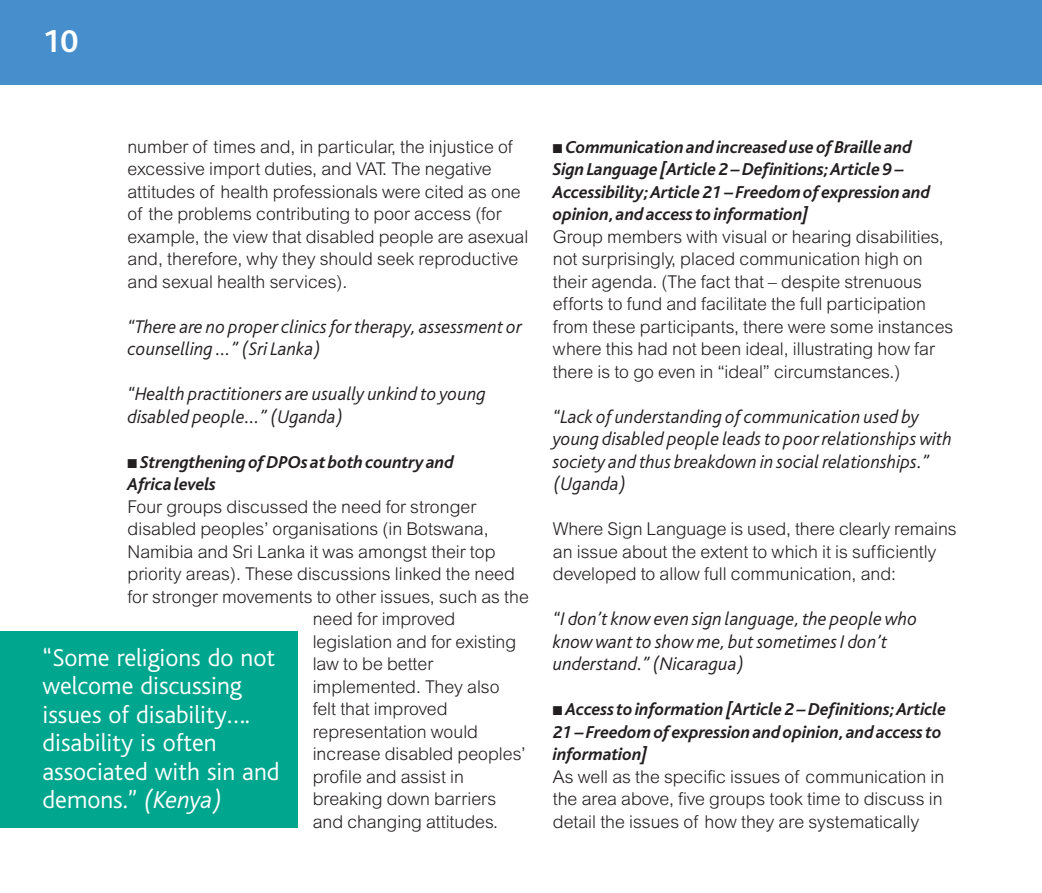
<style>
.page{position:relative;width:1042px;height:893px;background:#fff}
.page>*{position:absolute;margin:0;border:0;box-sizing:border-box;transform-origin:0 0}
.t1{font:700 33px "Bliss";color:#fff}
.t2{font:300 25.5px/28.5px "Bliss";color:#fff}
.t3{font:italic 300 19.2px/22.5px "Bliss";color:#231f20}
.t4{font:italic 700 18px/22.5px "Bliss";letter-spacing:-.005em;color:#231f20}
.t5{font:300 17.7px/22.5px "Arial";color:#231f20}
.s1{font-style:italic}
</style>
<div class="page">
<div style="left:0;top:0;width:1042px;height:85px;background:#468fcc"></div>
<div style="left:0;top:631px;width:298px;height:197px;background:#00a78e"></div>
<h1 class="t1" style="left:43px;top:28px;width:37px">10</h1>
<p class="t5" style="left:128px;top:137px;width:402px">number of times and, in particular, the injustice of excessive import duties, and VAT. The negative attitudes of health professionals were cited as one of the problems contributing to poor access (for example, the view that disabled people are asexual and, therefore, why they should seek reproductive and sexual health services).</p>
<p class="t3" style="left:128px;top:317px;width:396px">“There are no proper clinics for therapy, assessment or counselling …” (Sri Lanka)</p>
<p class="t3" style="left:128px;top:384px;width:360px">“Health practitioners are usually unkind to young disabled people…” (Uganda)</p>
<p class="t4" style="left:128px;top:452px;width:328px">■ Strengthening of DPOs at both country and<br>Africa levels</p>
<p class="t5" style="left:128px;top:497px;width:350px">Four groups discussed the need for stronger</p>
<p class="t5" style="left:128px;top:520px;width:362px">disabled peoples’ organisations (in Botswana,</p>
<p class="t5" style="left:128px;top:542px;width:369px">Namibia and Sri Lanka it was amongst their top</p>
<p class="t5" style="left:128px;top:565px;width:389px">priority areas). These discussions linked the need</p>
<p class="t5" style="left:128px;top:587px;width:403px">for stronger movements to other issues, such as the</p>
<p class="t5" style="left:313px;top:610px;width:144px">need for improved</p>
<p class="t5" style="left:313px;top:632px;width:205px">legislation and for existing</p>
<p class="t5" style="left:313px;top:655px;width:122px">law to be better</p>
<p class="t5" style="left:313px;top:677px;width:188px">implemented. They also</p>
<p class="t5" style="left:313px;top:700px;width:136px">felt that improved</p>
<p class="t5" style="left:313px;top:722px;width:167px">representation would</p>
<p class="t5" style="left:313px;top:745px;width:214px">increase disabled peoples’</p>
<p class="t5" style="left:313px;top:767px;width:153px">profile and assist in</p>
<p class="t5" style="left:313px;top:790px;width:185px">breaking down barriers</p>
<p class="t5" style="left:313px;top:812px;width:187px">and changing attitudes.</p>
<h2 class="t2" style="left:43px;top:644px;width:239px">“Some religions do not welcome discussing issues of disability…. disability is often associated with sin and demons.” <span class="s1">(Kenya)</span></h2>
<p class="t4" style="left:553px;top:137px;width:379px">■ Communication and increased use of Braille and Sign Language [Article 2 – Definitions;Article 9 – Accessibility;Article 21 – Freedom of expression and opinion,and access to information]</p>
<p class="t5" style="left:553px;top:227px;width:402px">Group members with visual or hearing disabilities, not surprisingly, placed communication high on their agenda. (The fact that – despite strenuous efforts to fund and facilitate the full participation from these participants, there were some instances where this had not been ideal, illustrating how far there is to go even in “ideal” circumstances.)</p>
<p class="t3" style="left:553px;top:407px;width:400px">“Lack of understanding of communication used by young disabled people leads to poor relationships with society and thus breakdown in social relationships.” (Uganda)</p>
<p class="t5" style="left:553px;top:520px;width:405px">Where Sign Language is used, there clearly remains an issue about the extent to which it is sufficiently developed to allow full communication, and:</p>
<p class="t3" style="left:553px;top:609px;width:366px">“I don’t know even sign language, the people who know want to show me, but sometimes I don’t understand.” (Nicaragua)</p>
<p class="t4" style="left:553px;top:700px;width:395px">■ Access to information [Article 2 – Definitions;Article<br>21 – Freedom of expression and opinion,and access to information]</p>
<p class="t5" style="left:553px;top:767px;width:393px;text-align:justify">As well as the specific issues of communication in the area above, five groups took time to discuss in detail the issues of how they are systematically</p>
</div>
